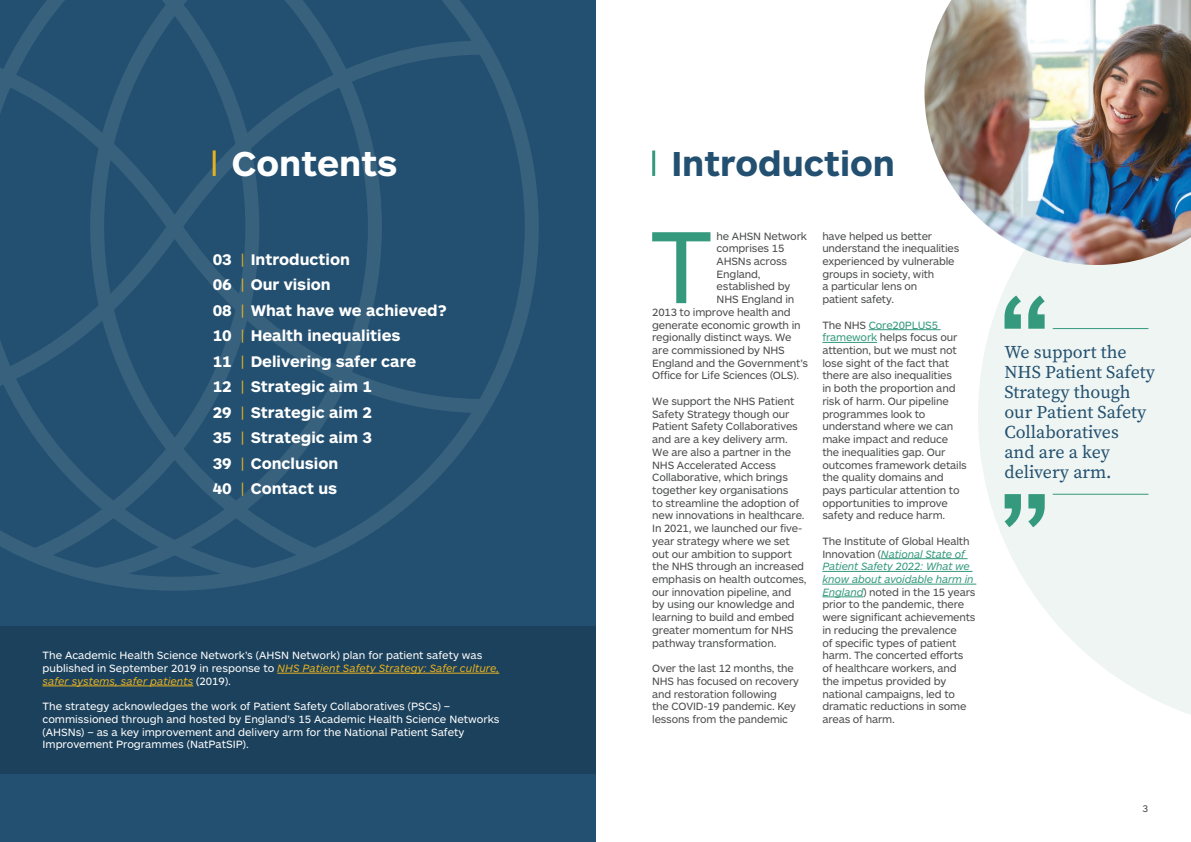
<style>
.page{position:relative;width:1191px;height:842px;background:#fff}
.page>*{position:absolute;margin:0;border:0;box-sizing:border-box;transform-origin:0 0}
.t1{font:106.5px "ARS Maquette";color:#34997d}
.t2{font:700 36px "ARS Maquette";color:#235070}
.t3{font:700 36px "ARS Maquette";color:#fff}
.t4{font:18px/20px "Source Serif Pro";color:#235070}
.t5{font:700 16px "ARS Maquette";color:#fff}
.t6{font:11px/12.7px "ARS Maquette";letter-spacing:-.015em;color:#4b4c4d}
.t7{font:11px/12.7px "ARS Maquette";color:#fff}
.t8{font:10px "ARS Maquette";color:#4b4c4d}
.s1{font-weight:400;color:#e6b120}
.s2{font-style:italic;color:#e6b120}
.s3{color:#34997d}
.s4{font-style:italic;color:#34997d}
</style>
<div class="page">
<div style="left:0;top:0;width:595px;height:842px;background:#235070"></div>
<div style="left:0;top:626px;width:595px;height:148px;background:#1c415c"></div>
<svg style="left:967px;top:265px;width:224px;height:450px"></svg>
<svg style="left:0;top:0;width:539px;height:591px"></svg>
<hr style="left:277px;top:673px;width:222px;height:1px;background:#e6b120">
<hr style="left:43px;top:686px;width:150px;height:1px;background:#e6b120">
<hr style="left:213px;top:150px;width:3px;height:26px;background:#e6b120">
<hr style="left:652px;top:150px;width:3px;height:26px;background:#34997d">
<hr style="left:868px;top:329px;width:72px;height:1px;background:#34997d">
<hr style="left:822px;top:342px;width:55px;height:1px;background:#34997d">
<hr style="left:881px;top:558px;width:86px;height:1px;background:#34997d">
<hr style="left:822px;top:571px;width:150px;height:1px;background:#34997d">
<hr style="left:822px;top:584px;width:154px;height:1px;background:#34997d">
<hr style="left:822px;top:597px;width:41px;height:1px;background:#34997d">
<hr style="left:1052px;top:328px;width:96px;height:1px;background:#34997d">
<svg style="left:1004px;top:295px;width:40px;height:34px"></svg>
<hr style="left:1052px;top:494px;width:96px;height:1px;background:#34997d">
<svg style="left:1004px;top:494px;width:40px;height:33px"></svg>
<img style="left:924px;top:0;width:267px;height:265px">
<p class="t3" style="left:232px;top:140px;width:167px">Contents</p>
<p class="t2" style="left:671px;top:140px;width:225px">Introduction</p>
<p class="t5" style="left:213px;top:249px;width:139px">03 <span class="s1">|</span> Introduction</p>
<p class="t5" style="left:213px;top:274px;width:120px">06 <span class="s1">|</span> Our vision</p>
<p class="t5" style="left:213px;top:300px;width:236px">08 <span class="s1">|</span> What have we achieved?</p>
<p class="t5" style="left:213px;top:325px;width:189px">10 <span class="s1">|</span> Health inequalities</p>
<p class="t5" style="left:213px;top:351px;width:205px">11 <span class="s1">|</span> Delivering safer care</p>
<p class="t5" style="left:213px;top:376px;width:161px">12 <span class="s1">|</span> Strategic aim 1</p>
<p class="t5" style="left:213px;top:402px;width:161px">29 <span class="s1">|</span> Strategic aim 2</p>
<p class="t5" style="left:213px;top:427px;width:161px">35 <span class="s1">|</span> Strategic aim 3</p>
<p class="t5" style="left:213px;top:452px;width:127px">39 <span class="s1">|</span> Conclusion</p>
<p class="t5" style="left:213px;top:478px;width:126px">40 <span class="s1">|</span> Contact us</p>
<p class="t7" style="left:43px;top:649px;width:458px">The Academic Health Science Network’s (AHSN Network) plan for patient safety was published in September 2019 in response to <span class="s2">NHS Patient Safety Strategy: Safer culture, safer systems, safer patients</span> (2019).</p>
<p class="t7" style="left:43px;top:699px;width:458px">The strategy acknowledges the work of Patient Safety Collaboratives (PSCs) – commissioned through and hosted by England’s 15 Academic Health Science Networks (AHSNs) – as a key improvement and delivery arm for the National Patient Safety Improvement Programmes (NatPatSIP).</p>
<p class="t1" style="left:649px;top:198px;width:65px">T</p>
<p class="t6" style="left:716px;top:229px;width:92px">he AHSN Network</p>
<p class="t6" style="left:716px;top:242px;width:69px">comprises 15</p>
<p class="t6" style="left:716px;top:254px;width:72px">AHSNs across</p>
<p class="t6" style="left:716px;top:267px;width:46px">England,</p>
<p class="t6" style="left:716px;top:280px;width:75px">established by</p>
<p class="t6" style="left:716px;top:292px;width:79px">NHS England in</p>
<p class="t6" style="left:652px;top:305px;width:140px">2013 to improve health and</p>
<p class="t6" style="left:652px;top:318px;width:150px">generate economic growth in</p>
<p class="t6" style="left:652px;top:331px;width:141px">regionally distinct ways. We</p>
<p class="t6" style="left:652px;top:343px;width:134px">are commissioned by NHS</p>
<p class="t6" style="left:652px;top:356px;width:157px">England and the Government’s</p>
<p class="t6" style="left:652px;top:369px;width:148px">Office for Life Sciences (OLS).</p>
<p class="t6" style="left:652px;top:394px;width:154px">We support the NHS Patient<br>Safety Strategy though our<br>Patient Safety Collaboratives and are a key delivery arm.<br>We are also a partner in the<br>NHS Accelerated Access<br>Collaborative, which brings together key organisations<br>to streamline the adoption of new innovations in healthcare.</p>
<p class="t6" style="left:652px;top:521px;width:156px">In 2021, we launched our five&shy;year strategy where we set out our ambition to support the NHS through an increased emphasis on health outcomes, our innovation pipeline, and by using our knowledge and learning to build and embed greater momentum for NHS pathway transformation.</p>
<p class="t6" style="left:652px;top:661px;width:148px">Over the last 12 months, the<br>NHS has focused on recovery and restoration following<br>the COVID-19 pandemic. Key lessons from the pandemic</p>
<p class="t6" style="left:822px;top:229px;width:138px">have helped us better understand the inequalities experienced by vulnerable groups in society, with<br>a particular lens on<br>patient safety.</p>
<p class="t6" style="left:822px;top:318px;width:146px">The NHS <span class="s3">Core20PLUS5 framework</span> helps focus our attention, but we must not lose sight of the fact that there are also inequalities<br>in both the proportion and risk of harm. Our pipeline programmes look to understand where we can make impact and reduce the inequalities gap. Our outcomes framework details the quality domains and pays particular attention to opportunities to improve safety and reduce harm.</p>
<p class="t6" style="left:822px;top:534px;width:155px">The Institute of Global Health<br>Innovation (<span class="s4">National State of<br>Patient Safety 2022: What we know about avoidable harm in<br>England</span>) noted in the 15 years prior to the pandemic, there were significant achievements in reducing the prevalence<br>of specific types of patient harm. The concerted efforts of healthcare workers, and the impetus provided by national campaigns, led to dramatic reductions in some areas of harm.</p>
<p class="t4" style="left:1004px;top:342px;width:152px">We support the<br>NHS Patient Safety<br>Strategy though our Patient Safety<br>Collaboratives<br>and are a key delivery arm.</p>
<p class="t8" style="left:1142px;top:802px;width:7px">3</p>
</div>
